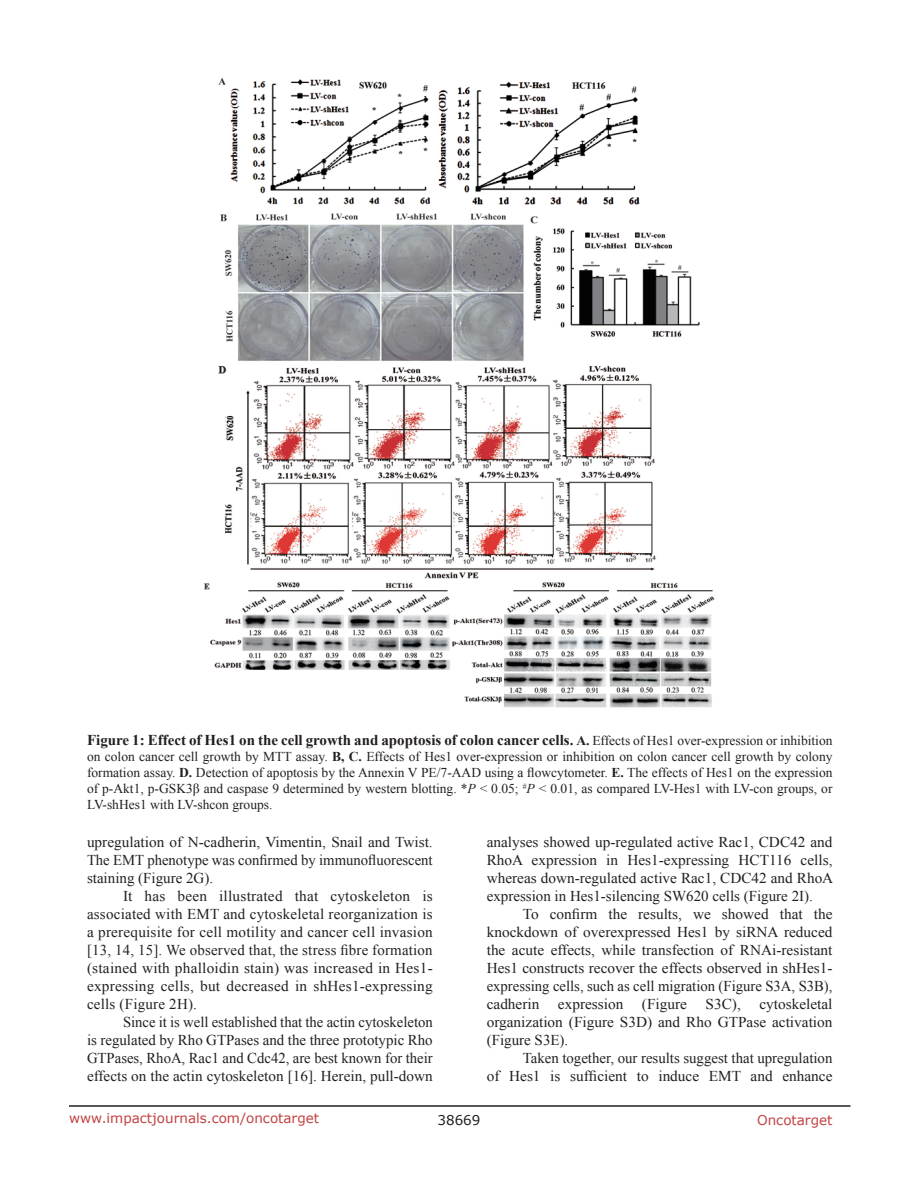
<style>
.page{position:relative;width:918px;height:1188px;background:#fff}
.page>*{position:absolute;margin:0;border:0;box-sizing:border-box;transform-origin:0 0}
.BodyText{font:15px/18px "Times New Roman";color:#231f20;text-align:justify}
.FigureText{font:700 15px "Times New Roman";color:#231f20}
.FigureText-2{font:13.5px/16.2px "Times New Roman";color:#231f20;text-align:justify}
.t1{font:13.5px "Verdana";color:#c24141}
.t2{font:13.5px "Verdana";color:#231f20}
.s1{font-size:13.5px}
.s2{font-weight:400;font-size:13.5px}
.s3{font-weight:700}
.s4{font-style:italic}
</style>
<div class="page">
<hr style="left:69px;top:1105px;width:781px;height:2px;background:#231f20">
<img style="left:204px;top:77px;width:511px;height:631px">
<p class="FigureText" style="left:87px;top:729px;width:747px">Figure 1: Effect of Hes1 on the cell growth and apoptosis of colon cancer cells. <span class="s1">A.</span> <span class="s2">Effects of Hes1 over-expression or inhibition</span></p>
<p class="FigureText-2" style="left:87px;top:748px;width:747px">on colon cancer cell growth by MTT assay. <span class="s3">B, C.</span> Effects of Hes1 over-expression or inhibition on colon cancer cell growth by colony formation assay. <span class="s3">D.</span> Detection of apoptosis by the Annexin V PE/7-AAD using a flowcytometer. <span class="s3">E.</span> The effects of Hes1 on the expression of p-Akt1, p-GSK3β and caspase 9 determined by western blotting. *<span class="s4">P</span> &lt; 0.05; <sup>#</sup><span class="s4">P</span> &lt; 0.01, as compared LV-Hes1 with LV-con groups, or LV-shHes1 with LV-shcon groups.</p>
<p class="BodyText" style="left:87px;top:833px;width:347px">upregulation of N-cadherin, Vimentin, Snail and Twist.<br>The EMT phenotype was confirmed by immunofluorescent staining (Figure 2G).</p>
<p class="BodyText" style="left:87px;top:887px;width:347px;text-indent:36px">It has been illustrated that cytoskeleton is associated with EMT and cytoskeletal reorganization is a prerequisite for cell motility and cancer cell invasion [13, 14, 15]. We observed that, the stress fibre formation (stained with phalloidin stain) was increased in Hes1- expressing cells, but decreased in shHes1-expressing cells (Figure 2H).</p>
<p class="BodyText" style="left:87px;top:1013px;width:347px;text-indent:36px">Since it is well established that the actin cytoskeleton is regulated by Rho GTPases and the three prototypic Rho GTPases, RhoA, Rac1 and Cdc42, are best known for their effects on the actin cytoskeleton [16]. Herein, pull-down</p>
<p class="BodyText" style="left:487px;top:833px;width:348px">analyses showed up-regulated active Rac1, CDC42 and RhoA expression in Hes1-expressing HCT116 cells, whereas down-regulated active Rac1, CDC42 and RhoA expression in Hes1-silencing SW620 cells (Figure 2I).</p>
<p class="BodyText" style="left:487px;top:905px;width:347px;text-indent:36px">To confirm the results, we showed that the knockdown of overexpressed Hes1 by siRNA reduced the acute effects, while transfection of RNAi-resistant Hes1 constructs recover the effects observed in shHes1- expressing cells, such as cell migration (Figure S3A, S3B), cadherin expression (Figure S3C), cytoskeletal organization (Figure S3D) and Rho GTPase activation (Figure S3E).</p>
<p class="BodyText" style="left:487px;top:1049px;width:347px;text-align:right">Taken together, our results suggest that upregulation<br>of Hes1 is sufficient to induce EMT and enhance</p>
<p class="t1" style="left:69px;top:1109px;width:252px">www.impactjournals.com/oncotarget</p>
<p class="t2" style="left:438px;top:1111px;width:44px">38669</p>
<p class="t1" style="left:757px;top:1111px;width:77px">Oncotarget</p>
</div>
